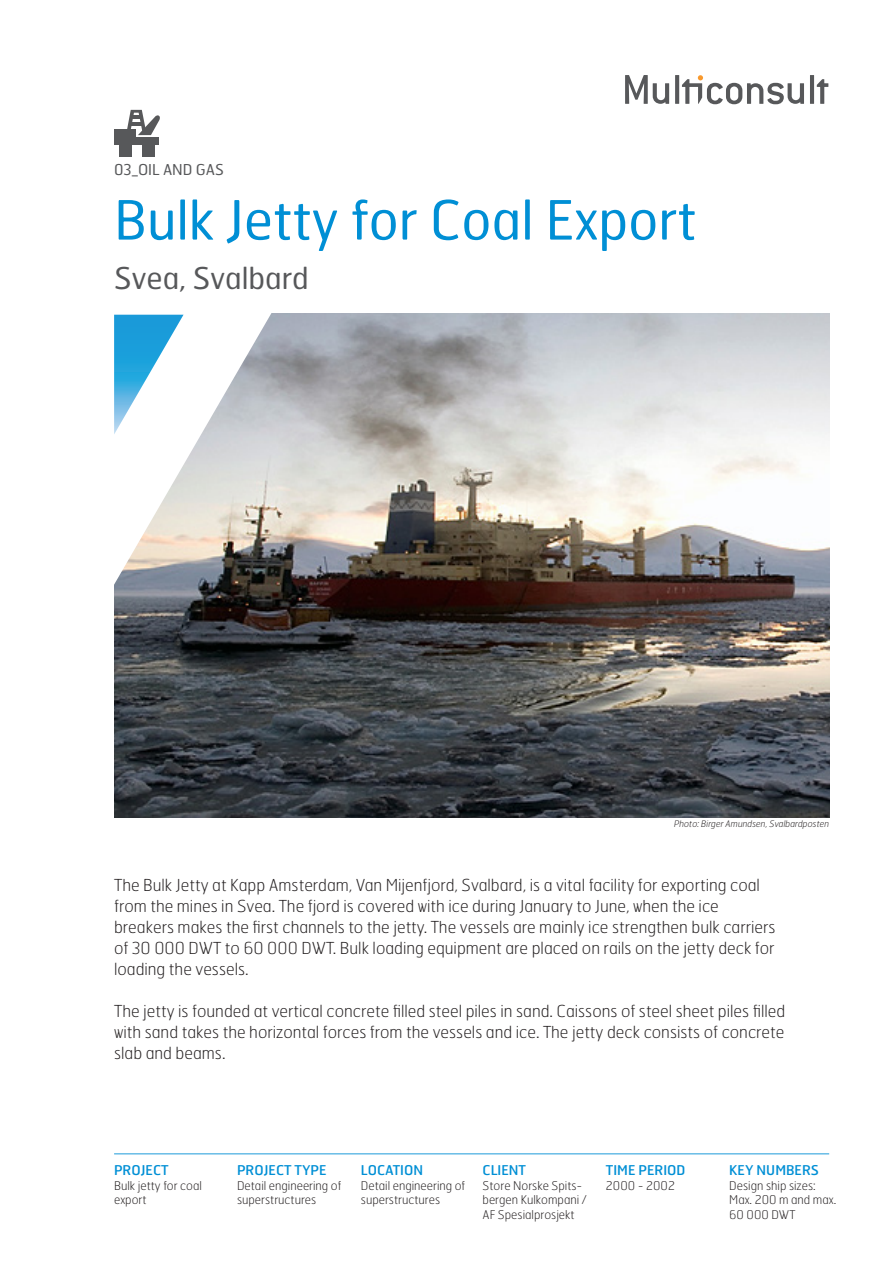
<style>
.page{position:relative;width:893px;height:1263px;background:#fff}
.page>*{position:absolute;margin:0;border:0;box-sizing:border-box;transform-origin:0 0}
.Overskrift{font:54px "Hermes FB";color:#008fd5}
.Brødtekst{font:30px "Hermes FB";color:#57585a}
.Brødtekst-2{font:100 16.5px "Hermes FB";color:#231f20}
.Symbol{font:15px "Hermes FB";color:#57585a}
.Nøkkelinfo_forside_o{font:13.5px "Hermes FB";color:#008fd5}
.Nøkkelinfo_forside_b{font:13.5px "Hermes FB";color:#008fd5}
.Nøkkelinfo_forside_b-2{font:100 12px/14.4px "Hermes FB";color:#231f20}
.t1{font:italic 100 9px "Hermes FB";color:#231f20}
</style>
<div class="page">
<img style="left:114px;top:314px;width:715px;height:503px">
<div style="left:114px;top:129px;width:21px;height:15px;background:#57585a"></div>
<div style="left:134px;top:137px;width:25px;height:7px;background:#57585a"></div>
<div style="left:119px;top:139px;width:12px;height:17px;background:#57585a"></div>
<div style="left:142px;top:139px;width:13px;height:17px;background:#57585a"></div>
<svg style="left:127px;top:110px;width:33px;height:25px"></svg>
<svg style="left:625px;top:75px;width:44px;height:29px"></svg>
<svg style="left:675px;top:75px;width:4px;height:29px"></svg>
<hr style="left:810px;top:75px;width:4px;height:29px;background:#57585a">
<svg style="left:817px;top:79px;width:11px;height:25px"></svg>
<svg style="left:682px;top:75px;width:122px;height:29px"></svg>
<svg style="left:114px;top:313px;width:165px;height:346px"></svg>
<hr style="left:114px;top:1153px;width:715px;height:1px;background:#008fd5">
<svg style="left:114px;top:315px;width:70px;height:119px"></svg>
<p class="Symbol" style="left:114px;top:160px;width:111px">03_OIL AND GAS</p>
<p class="Overskrift" style="left:114px;top:186px;width:584px">Bulk Jetty for Coal Export</p>
<p class="Brødtekst" style="left:114px;top:259px;width:196px">Svea, Svalbard</p>
<p class="t1" style="left:674px;top:818px;width:157px">Photo: Birger Amundsen, Svalbardposten</p>
<p class="Brødtekst-2" style="left:114px;top:874px;width:647px">The Bulk Jetty at Kapp Amsterdam, Van Mijenfjord, Svalbard, is a vital facility for exporting coal</p>
<p class="Brødtekst-2" style="left:114px;top:895px;width:606px">from the mines in Svea. The fjord is covered with ice during January to June, when the ice</p>
<p class="Brødtekst-2" style="left:114px;top:916px;width:663px">breakers makes the first channels to the jetty. The vessels are mainly ice strengthen bulk carriers</p>
<p class="Brødtekst-2" style="left:114px;top:937px;width:662px">of 30 000 DWT to 60 000 DWT. Bulk loading equipment are placed on rails on the jetty deck for</p>
<p class="Brødtekst-2" style="left:114px;top:958px;width:136px">loading the vessels.</p>
<p class="Brødtekst-2" style="left:114px;top:1000px;width:673px">The jetty is founded at vertical concrete filled steel piles in sand. Caissons of steel sheet piles filled</p>
<p class="Brødtekst-2" style="left:114px;top:1021px;width:672px">with sand takes the horizontal forces from the vessels and ice. The jetty deck consists of concrete</p>
<p class="Brødtekst-2" style="left:114px;top:1042px;width:113px">slab and beams.</p>
<p class="Nøkkelinfo_forside_o" style="left:114px;top:1162px;width:56px">PROJECT</p>
<p class="Nøkkelinfo_forside_b-2" style="left:114px;top:1178px;width:89px">Bulk jetty for coal export</p>
<p class="Nøkkelinfo_forside_o" style="left:237px;top:1162px;width:91px">PROJECT TYPE</p>
<p class="Nøkkelinfo_forside_b-2" style="left:237px;top:1178px;width:106px">Detail engineering of superstructures</p>
<p class="Nøkkelinfo_forside_o" style="left:361px;top:1162px;width:64px">LOCATION</p>
<p class="Nøkkelinfo_forside_b-2" style="left:361px;top:1178px;width:106px">Detail engineering of superstructures</p>
<p class="Nøkkelinfo_forside_o" style="left:483px;top:1162px;width:45px">CLIENT</p>
<p class="Nøkkelinfo_forside_b-2" style="left:483px;top:1178px;width:106px">Store Norske Spits&shy;bergen Kulkompani /</p>
<p class="Nøkkelinfo_forside_b-2" style="left:483px;top:1207px;width:94px">AF Spesialprosjekt</p>
<p class="Nøkkelinfo_forside_o" style="left:606px;top:1162px;width:81px">TIME PERIOD</p>
<p class="Nøkkelinfo_forside_b-2" style="left:606px;top:1178px;width:71px">2000 - 2002</p>
<p class="Nøkkelinfo_forside_b" style="left:729px;top:1162px;width:91px">KEY NUMBERS</p>
<p class="Nøkkelinfo_forside_b-2" style="left:729px;top:1178px;width:88px">Design ship sizes:</p>
<p class="Nøkkelinfo_forside_b-2" style="left:729px;top:1192px;width:108px">Max. 200 m and max.<br>60 000 DWT</p>
</div>
